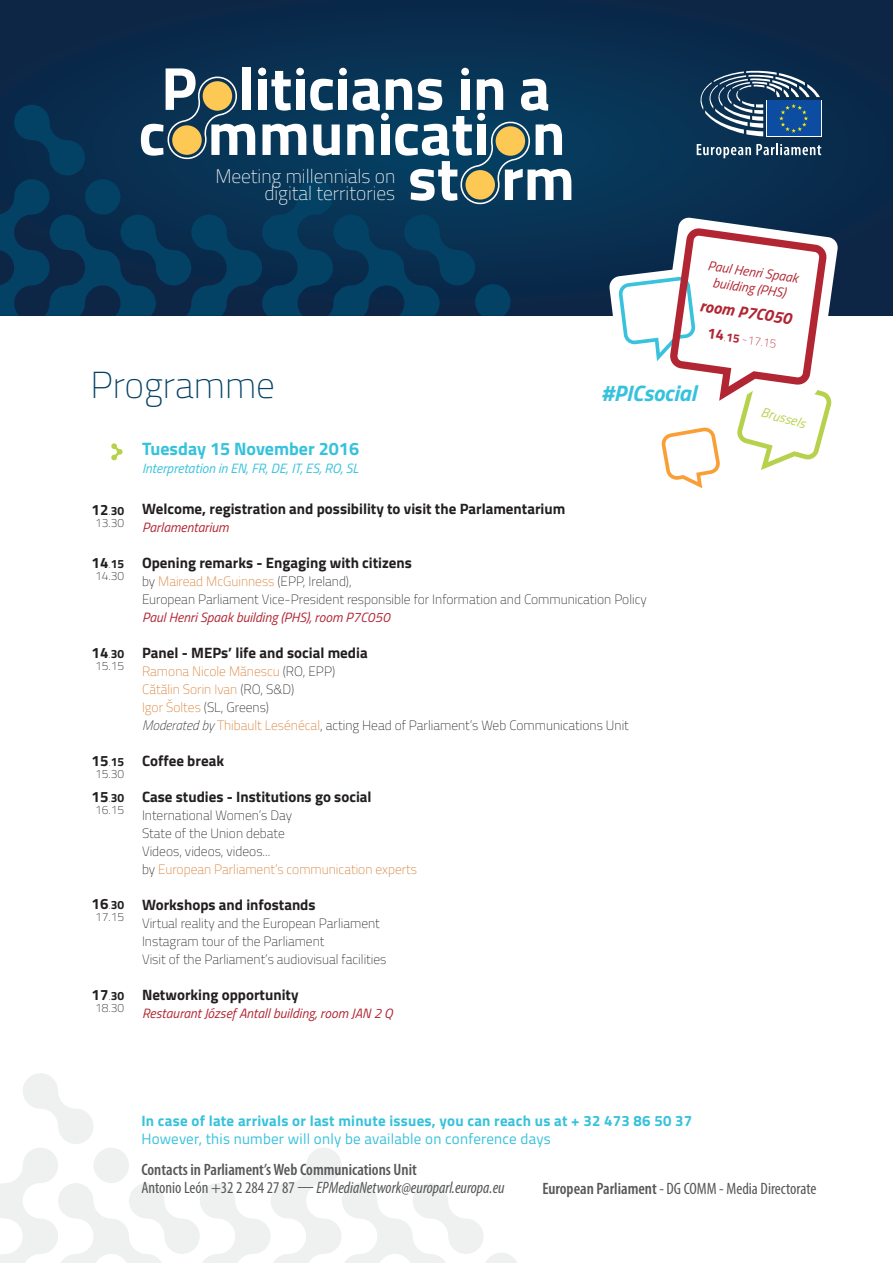
<style>
.page{position:relative;width:893px;height:1263px;background:#fff}
.page>*{position:absolute;margin:0;border:0;box-sizing:border-box;transform-origin:0 0}
.t1{font:100 37.5px "Titillium Web";color:#034165}
.t2{font:italic 700 22.5px "Titillium Web";color:#37c2dc}
.t3{font:100 19.5px "Titillium Web";color:#fff}
.t4{font:700 18px "Titillium Web";color:#37c2dc}
.t5{font:600 condensed 16.5px/18px "Myriad Pro";color:#57585a}
.t6{font:condensed 16.5px "Myriad Pro";color:#57585a}
.t7{font:italic condensed 16.5px "Myriad Pro";color:#57585a}
.t8{font:italic 700 16.5px "Titillium Web";color:#b12532}
.t9{font:700 15px "Titillium Web";color:#231f20}
.t10{font:700 15px/18px "Titillium Web";letter-spacing:.015em;color:#37c2dc}
.t11{font:100 13.5px/18px "Titillium Web";color:#231f20}
.t12{font:italic 13.5px/16.5px "Titillium Web";color:#b12532;text-align:center}
.t13{font:100 13.5px "Titillium Web";color:#d67627}
.t14{font:italic 13.5px "Titillium Web";color:#37c2dc}
.t15{font:italic 13.5px "Titillium Web";color:#b7d24c}
.t16{font:100 12px "Titillium Web";color:#231f20}
.t17{font:100 12px "Titillium Web";color:#b12532}
.s1{font-weight:700;font-size:15px}
.s2{font-weight:700}
.s3{font-weight:100;font-size:12px}
.s4{font-size:12px}
.s5{color:#d67627}
.s6{color:#231f20}
.s7{font-style:italic}
.s8{font-weight:400}
.s9{font-weight:600}
</style>
<div class="page">
<div style="left:0;top:0;width:893px;height:316px;background:linear-gradient(to right,#0b2949,#092e4f)"></div>
<svg style="left:609px;top:218px;width:229px;height:271px"></svg>
<svg style="left:697px;top:144px;width:124px;height:14px;background:#506b83"></svg>
<div style="left:766px;top:100px;width:55px;height:37px;background:#fff"></div>
<div style="left:767px;top:101px;width:54px;height:35px;background:#0d4da1"></div>
<svg style="left:700px;top:70px;width:120px;height:66px"></svg>
<div style="left:242px;top:67px;width:8px;height:43px;background:#fff"></div>
<svg style="left:0;top:68px;width:571px;height:248px;background:#234b69"></svg>
<div style="left:203px;top:81px;width:29px;height:30px;background:#fec854;border-radius:50%"></div>
<div style="left:172px;top:125px;width:30px;height:30px;background:#fec854;border-radius:50%"></div>
<div style="left:496px;top:126px;width:29px;height:30px;background:#fec854;border-radius:50%"></div>
<div style="left:465px;top:170px;width:30px;height:30px;background:#fec854;border-radius:50%"></div>
<svg style="left:111px;top:443px;width:12px;height:17px"></svg>
<svg style="left:0;top:1073px;width:517px;height:190px"></svg>
<p class="t3" style="left:215px;top:162px;width:181px">Meeting millennials on</p>
<p class="t3" style="left:264px;top:179px;width:132px">digital territories</p>
<p class="t1" style="left:90px;top:358px;width:186px">Programme</p>
<p class="t12" style="left:709px;top:257px;width:93px;rotate:8deg">Paul Henri Spaak building (PHS)</p>
<p class="t8" style="left:702px;top:293px;width:94px;rotate:8deg">room P7C050</p>
<p class="t17" style="left:709px;top:326px;width:71px;rotate:8deg"><span class="s1">14</span>.<span class="s2">15</span> -17.15</p>
<p class="t2" style="left:601px;top:375px;width:96px">#PICsocial</p>
<p class="t15" style="left:764px;top:402px;width:47px;rotate:15deg">Brussels</p>
<p class="t9" style="left:92px;top:498px;width:34px">12<span class="s3">.</span><span class="s4">30</span></p>
<p class="t16" style="left:95px;top:514px;width:31px">13.30</p>
<p class="t9" style="left:92px;top:551px;width:34px">14<span class="s3">.</span><span class="s4">15</span></p>
<p class="t16" style="left:95px;top:567px;width:31px">14.30</p>
<p class="t9" style="left:92px;top:641px;width:34px">14<span class="s3">.</span><span class="s4">30</span></p>
<p class="t16" style="left:95px;top:657px;width:31px">15.15</p>
<p class="t9" style="left:92px;top:749px;width:34px">15<span class="s3">.</span><span class="s4">15</span></p>
<p class="t16" style="left:95px;top:765px;width:31px">15.30</p>
<p class="t9" style="left:92px;top:785px;width:34px">15<span class="s3">.</span><span class="s4">30</span></p>
<p class="t16" style="left:95px;top:801px;width:31px">16.15</p>
<p class="t9" style="left:92px;top:893px;width:34px">16<span class="s3">.</span><span class="s4">30</span></p>
<p class="t16" style="left:95px;top:909px;width:31px">17.15</p>
<p class="t9" style="left:92px;top:983px;width:34px">17<span class="s3">.</span><span class="s4">30</span></p>
<p class="t16" style="left:95px;top:999px;width:31px">18.30</p>
<p class="t4" style="left:142px;top:435px;width:219px">Tuesday 15 November 2016</p>
<p class="t14" style="left:142px;top:459px;width:218px">Interpretation in EN, FR, DE, IT, ES, RO, SL</p>
<p class="t9" style="left:142px;top:497px;width:425px">Welcome, registration and possibility to visit the Parlamentarium</p>
<p class="t12" style="left:142px;top:518px;width:88px">Parlamentarium</p>
<p class="t9" style="left:142px;top:551px;width:271px">Opening remarks - Engaging with citizens</p>
<p class="t11" style="left:142px;top:572px;width:506px">by <span class="s5">Mairead McGuinness</span> (EPP, Ireland),<br>European Parliament Vice-President responsible for Information and Communication Policy</p>
<p class="t12" style="left:142px;top:608px;width:249px">Paul Henri Spaak building (PHS), room P7C050</p>
<p class="t9" style="left:142px;top:641px;width:227px">Panel - MEPs’ life and social media</p>
<p class="t13" style="left:142px;top:662px;width:195px">Ramona Nicole Mănescu <span class="s6">(RO, EPP)</span></p>
<p class="t13" style="left:142px;top:680px;width:154px">Cătălin Sorin Ivan <span class="s6">(RO, S&amp;D)</span></p>
<p class="t11" style="left:142px;top:698px;width:129px"><span class="s5">Igor Šoltes</span> (SL, Greens)</p>
<p class="t11" style="left:142px;top:716px;width:488px"><span class="s7">Moderated by</span> <span class="s5">Thibault Lesénécal</span>, acting Head of Parliament’s Web Communications Unit</p>
<p class="t9" style="left:142px;top:749px;width:84px">Coffee break</p>
<p class="t9" style="left:142px;top:785px;width:231px">Case studies - Institutions go social</p>
<p class="t11" style="left:142px;top:806px;width:152px">International Women’s Day</p>
<p class="t11" style="left:142px;top:824px;width:144px">State of the Union debate</p>
<p class="t11" style="left:142px;top:842px;width:130px">Videos, videos, videos...</p>
<p class="t13" style="left:142px;top:860px;width:277px"><span class="s6">by</span> European Parliament’s communication experts</p>
<p class="t9" style="left:142px;top:893px;width:175px">Workshops and infostands</p>
<p class="t11" style="left:142px;top:914px;width:239px">Virtual reality and the European Parliament</p>
<p class="t11" style="left:142px;top:932px;width:184px">Instagram tour of the Parliament</p>
<p class="t11" style="left:142px;top:950px;width:246px">Visit of the Parliament’s audiovisual facilities</p>
<p class="t9" style="left:142px;top:983px;width:158px">Networking opportunity</p>
<p class="t12" style="left:142px;top:1004px;width:252px">Restaurant József Antall building, room JAN 2 Q</p>
<p class="t10" style="left:141px;top:1111px;width:552px">In case of late arrivals or last minute issues, you can reach us at + 32 473 86 50 37<br><span class="s8">However, this number will only be available on conference days</span></p>
<p class="t5" style="left:141px;top:1161px;width:277px">Contacts in Parliament’s Web Communications Unit<br><span class="s8">Antonio León +32 2 284 27 87</span></p>
<p class="t7" style="left:317px;top:1178px;width:190px">EPMediaNetwork@europarl.europa.eu</p>
<p class="t6" style="left:542px;top:1178px;width:276px"><span class="s9">European Parliament</span> - DG COMM - Media Directorate</p>
</div>
